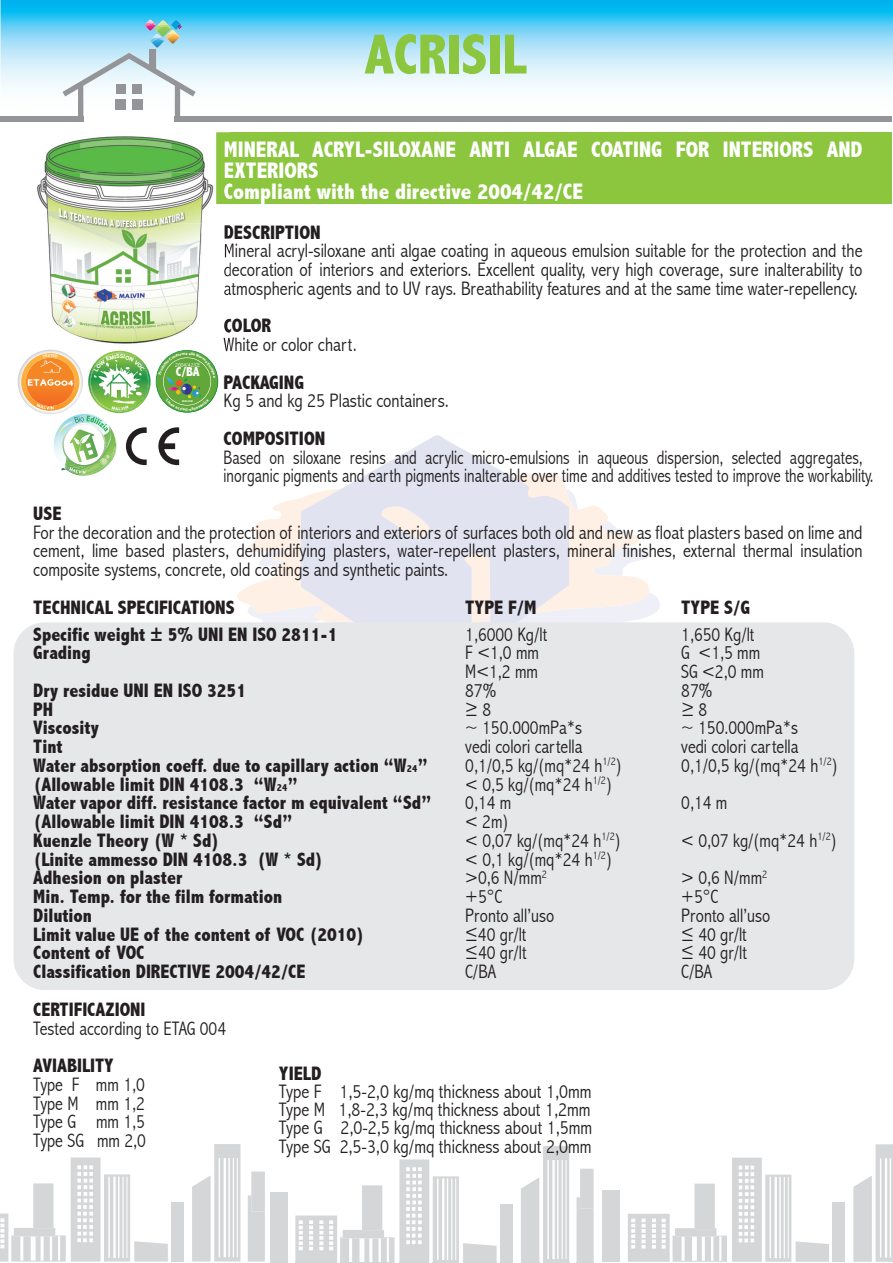
<style>
.page{position:relative;width:893px;height:1263px;background:#fff}
.page>*{position:absolute;margin:0;border:0;box-sizing:border-box;transform-origin:0 0}
.t1{font:800 condensed 57px "Abadi";color:#8bc63e}
.t2{font:800 condensed 22.5px/21px "Abadi";color:#fff}
.t3{font:300 condensed 19.5px/18.8px "Abadi";color:#231f20;text-align:justify}
.t4{font:800 condensed 19.5px "Abadi";color:#231f20}
.t5{font:300 condensed 19.5px/18.8px "Abadi";color:#231f20;scale:.92 1}
.t6{font:800 condensed 13.05px "Abadi";color:#fff}
.t7{font:300 condensed 6px "Abadi";color:#fff}
.t8{font:900 3.9px "Perspective Sans";color:#fff}
.t9{font:900 2.55px "Perspective Sans";color:#fff}
.s1{font-size:10.5px}
</style>
<div class="page">
<svg style="left:1px;top:0;width:892px;height:93px;background:#90dcf7"></svg>
<div style="left:0;top:116px;width:84px;height:6px;background:#939598"></div>
<div style="left:175px;top:116px;width:717px;height:6px;background:#939598"></div>
<div style="left:832px;top:1202px;width:13px;height:60px;background:#d5d6d8"></div>
<svg style="left:853px;top:1144px;width:40px;height:118px"></svg>
<div style="left:603px;top:1190px;width:17px;height:72px;background:#d5d6d8"></div>
<svg style="left:628px;top:1158px;width:201px;height:104px"></svg>
<svg style="left:576px;top:1169px;width:18px;height:94px;background:#d9dadc"></svg>
<svg style="left:521px;top:1146px;width:48px;height:117px"></svg>
<svg style="left:295px;top:1159px;width:218px;height:104px"></svg>
<svg style="left:248px;top:1171px;width:40px;height:92px"></svg>
<div style="left:171px;top:1202px;width:13px;height:59px;background:#d5d6d8"></div>
<svg style="left:192px;top:1144px;width:48px;height:117px"></svg>
<svg style="left:0;top:1157px;width:168px;height:104px"></svg>
<svg style="left:237px;top:491px;width:412px;height:131px"></svg>
<svg style="left:301px;top:435px;width:268px;height:187px;fill:#e1e3f1"></svg>
<div style="left:216px;top:133px;width:676px;height:71px;background:#8bc63e"></div>
<div style="left:14px;top:622px;width:840px;height:368px;background:#e6e7e9;border-radius:31px"></div>
<img style="left:37px;top:116px;width:193px;height:260px">
<img style="left:37px;top:116px;width:47px;height:6px">
<svg style="left:63px;top:20px;width:133px;height:96px"></svg>
<img style="left:175px;top:116px;width:55px;height:6px">
<img style="left:216px;top:133px;width:14px;height:71px">
<img style="left:225px;top:141px;width:5px;height:16px">
<img style="left:225px;top:162px;width:5px;height:16px">
<img style="left:224px;top:183px;width:6px;height:21px">
<img style="left:225px;top:225px;width:5px;height:14px">
<img style="left:224px;top:244px;width:6px;height:19px">
<img style="left:224px;top:263px;width:6px;height:36px">
<img style="left:224px;top:319px;width:6px;height:14px">
<svg style="left:158px;top:427px;width:21px;height:38px"></svg>
<img style="left:147px;top:353px;width:2px;height:44px">
<svg style="left:18px;top:350px;width:129px;height:125px"></svg>
<svg style="left:156px;top:338px;width:74px;height:75px"></svg>
<h1 class="t1" style="left:364px;top:21px;width:163px">ACRISIL</h1>
<p class="t7" style="left:175px;top:361px;width:26px">2004/42/CE</p>
<p class="t6" style="left:176px;top:365px;width:26px">C/BA</p>
<p class="t9" style="left:182px;top:399px;width:12px">MALVIN</p>
<p class="t8" style="left:186px;top:407px;width:3px">l</p>
<p class="t2" style="left:224px;top:139px;width:640px">MINERAL ACRYL-SILOXANE ANTI ALGAE COATING FOR INTERIORS AND<br>EXTERIORS<br>Compliant with the directive 2004/42/CE</p>
<p class="t4" style="left:224px;top:221px;width:99px">DESCRIPTION</p>
<p class="t3" style="left:224px;top:241px;width:640px">Mineral acryl-siloxane anti algae coating in aqueous emulsion suitable for the protection and the decoration of interiors and exteriors. Excellent quality, very high coverage, sure inalterability to atmospheric agents and to UV rays. Breathability features and at the same time water-repellency.</p>
<p class="t4" style="left:224px;top:315px;width:49px">COLOR</p>
<p class="t3" style="left:224px;top:335px;width:135px">White or color chart.</p>
<p class="t4" style="left:224px;top:371px;width:82px">PACKAGING</p>
<p class="t3" style="left:224px;top:392px;width:227px">Kg 5 and kg 25 Plastic containers.</p>
<p class="t4" style="left:224px;top:427px;width:103px">COMPOSITION</p>
<p class="t5" style="left:224px;top:448px;width:708px">Based on siloxane resins and acrylic micro-emulsions in aqueous dispersion, selected aggregates, inorganic pigments and earth pigments inalterable over time and additives tested to improve the workability.</p>
<p class="t4" style="left:33px;top:502px;width:30px">USE</p>
<p class="t3" style="left:33px;top:523px;width:831px">For the decoration and the protection of interiors and exteriors of surfaces both old and new as float plasters based on lime and cement, lime based plasters, dehumidifying plasters, water-repellent plasters, mineral finishes, external thermal insulation composite systems, concrete, old coatings and synthetic paints.</p>
<p class="t4" style="left:33px;top:596px;width:203px">TECHNICAL SPECIFICATIONS</p>
<p class="t4" style="left:465px;top:596px;width:73px">TYPE F/M</p>
<p class="t4" style="left:681px;top:596px;width:70px">TYPE S/G</p>
<p class="t4" style="left:33px;top:623px;width:306px">Specific weight ± 5% UNI EN ISO 2811-1</p>
<p class="t3" style="left:465px;top:625px;width:83px">1,6000 Kg/lt</p>
<p class="t3" style="left:681px;top:625px;width:75px">1,650 Kg/lt</p>
<p class="t4" style="left:33px;top:642px;width:59px">Grading</p>
<p class="t3" style="left:465px;top:643px;width:75px">F &lt;1,0 mm</p>
<p class="t3" style="left:681px;top:643px;width:80px">G &lt;1,5 mm</p>
<p class="t3" style="left:465px;top:662px;width:74px">M&lt;1,2 mm</p>
<p class="t3" style="left:681px;top:662px;width:84px">SG &lt;2,0 mm</p>
<p class="t4" style="left:33px;top:679px;width:214px">Dry residue UNI EN ISO 3251</p>
<p class="t3" style="left:465px;top:681px;width:33px">87%</p>
<p class="t3" style="left:681px;top:681px;width:33px">87%</p>
<p class="t4" style="left:33px;top:698px;width:21px">PH</p>
<p class="t3" style="left:465px;top:700px;width:27px">≥ 8</p>
<p class="t3" style="left:681px;top:700px;width:27px">≥ 8</p>
<p class="t4" style="left:33px;top:717px;width:67px">Viscosity</p>
<p class="t3" style="left:465px;top:719px;width:118px">~ 150.000mPa*s</p>
<p class="t3" style="left:681px;top:719px;width:118px">~ 150.000mPa*s</p>
<p class="t4" style="left:33px;top:735px;width:31px">Tint</p>
<p class="t3" style="left:465px;top:737px;width:119px">vedi colori cartella</p>
<p class="t3" style="left:681px;top:737px;width:119px">vedi colori cartella</p>
<p class="t4" style="left:33px;top:754px;width:396px">Water absorption coeff. due to capillary action “W<span class="s1">24</span>”</p>
<p class="t3" style="left:465px;top:756px;width:158px">0,1/0,5 kg/(mq*24 h<sup>1/2</sup>)</p>
<p class="t3" style="left:681px;top:756px;width:158px">0,1/0,5 kg/(mq*24 h<sup>1/2</sup>)</p>
<p class="t4" style="left:33px;top:773px;width:266px">(Allowable limit DIN 4108.3 “W<span class="s1">24</span>”</p>
<p class="t3" style="left:465px;top:775px;width:148px">&lt; 0,5 kg/(mq*24 h<sup>1/2</sup>)</p>
<p class="t4" style="left:33px;top:792px;width:400px">Water vapor diff. resistance factor m equivalent “Sd”</p>
<p class="t3" style="left:465px;top:793px;width:48px">0,14 m</p>
<p class="t3" style="left:681px;top:793px;width:48px">0,14 m</p>
<p class="t4" style="left:33px;top:810px;width:260px">(Allowable limit DIN 4108.3 “Sd”</p>
<p class="t3" style="left:465px;top:812px;width:45px">&lt; 2m)</p>
<p class="t4" style="left:33px;top:829px;width:188px">Kuenzle Theory (W * Sd)</p>
<p class="t3" style="left:465px;top:831px;width:157px">&lt; 0,07 kg/(mq*24 h<sup>1/2</sup>)</p>
<p class="t3" style="left:681px;top:831px;width:157px">&lt; 0,07 kg/(mq*24 h<sup>1/2</sup>)</p>
<p class="t4" style="left:33px;top:848px;width:292px">(Linite ammesso DIN 4108.3 (W * Sd)</p>
<p class="t3" style="left:465px;top:850px;width:148px">&lt; 0,1 kg/(mq*24 h<sup>1/2</sup>)</p>
<p class="t4" style="left:33px;top:867px;width:150px">Adhesion on plaster</p>
<p class="t3" style="left:465px;top:868px;width:83px">&gt;0,6 N/mm<sup>2</sup></p>
<p class="t3" style="left:681px;top:868px;width:88px">&gt; 0,6 N/mm<sup>2</sup></p>
<p class="t4" style="left:33px;top:885px;width:250px">Min. Temp. for the film formation</p>
<p class="t3" style="left:465px;top:887px;width:38px">+5°C</p>
<p class="t3" style="left:681px;top:887px;width:38px">+5°C</p>
<p class="t4" style="left:33px;top:904px;width:60px">Dilution</p>
<p class="t3" style="left:465px;top:906px;width:91px">Pronto all’uso</p>
<p class="t3" style="left:681px;top:906px;width:91px">Pronto all’uso</p>
<p class="t4" style="left:33px;top:923px;width:333px">Limit value UE of the content of VOC (2010)</p>
<p class="t3" style="left:465px;top:925px;width:63px">≤40 gr/lt</p>
<p class="t3" style="left:681px;top:925px;width:67px">≤ 40 gr/lt</p>
<p class="t4" style="left:33px;top:942px;width:113px">Content of VOC</p>
<p class="t3" style="left:465px;top:943px;width:63px">≤40 gr/lt</p>
<p class="t3" style="left:681px;top:943px;width:67px">≤ 40 gr/lt</p>
<p class="t4" style="left:33px;top:960px;width:274px">Classification DIRECTIVE 2004/42/CE</p>
<p class="t3" style="left:465px;top:962px;width:32px">C/BA</p>
<p class="t3" style="left:681px;top:962px;width:32px">C/BA</p>
<p class="t4" style="left:33px;top:998px;width:114px">CERTIFICAZIONI</p>
<p class="t3" style="left:33px;top:1019px;width:194px">Tested according to ETAG 004</p>
<p class="t4" style="left:33px;top:1054px;width:82px">AVIABILITY</p>
<p class="t3" style="left:33px;top:1075px;width:114px">Type F mm 1,0<br>Type M mm 1,2<br>Type G mm 1,5<br>Type SG mm 2,0</p>
<p class="t4" style="left:279px;top:1062px;width:44px">YIELD</p>
<p class="t3" style="left:279px;top:1082px;width:315px;line-height:18.1px">Type F 1,5-2,0 kg/mq thickness about 1,0mm Type M 1,8-2,3 kg/mq thickness about 1,2mm Type G 2,0-2,5 kg/mq thickness about 1,5mm Type SG 2,5-3,0 kg/mq thickness about 2,0mm</p>
</div>
